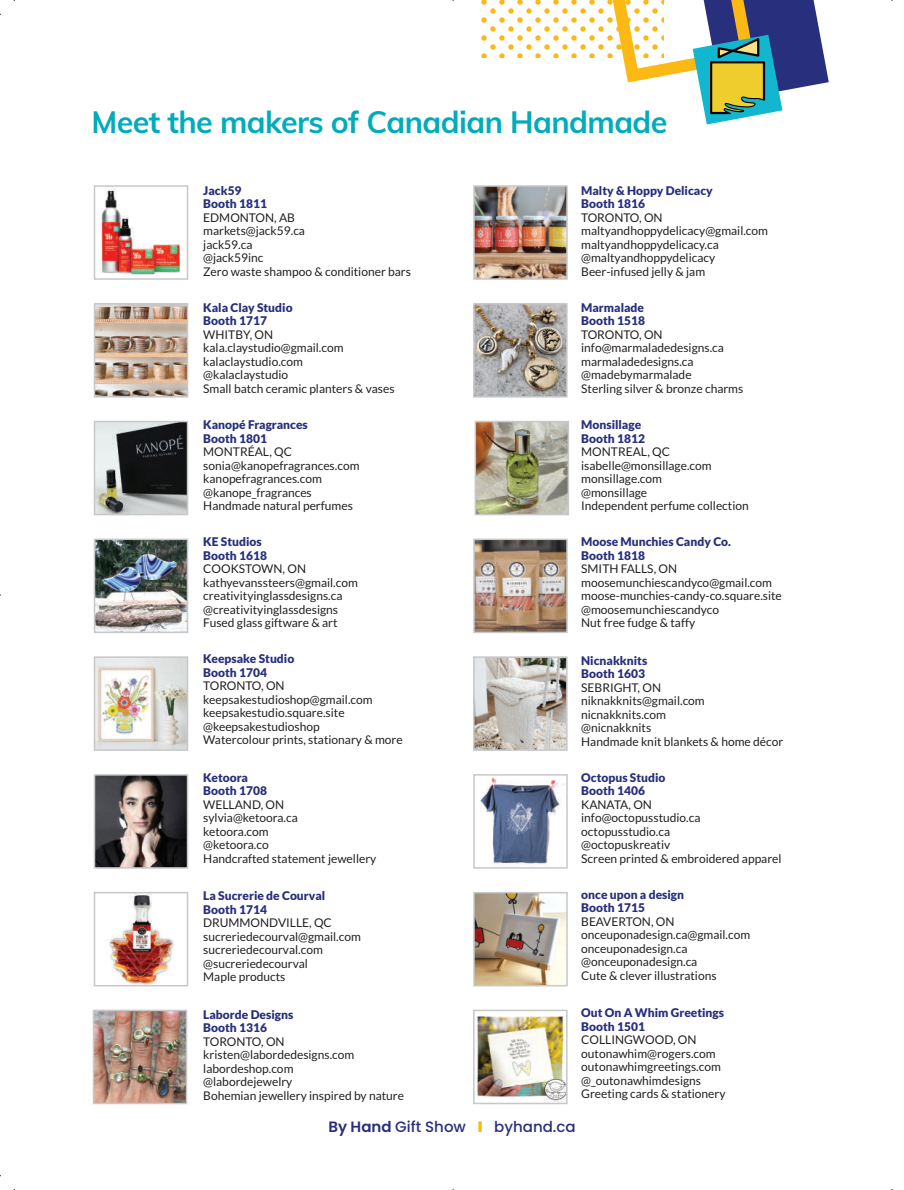
<style>
.page{position:relative;width:904px;height:1190px;background:#fff}
.page>*{position:absolute;margin:0;border:0;box-sizing:border-box;transform-origin:0 0}
.t1{font:700 30.45px "Muli";letter-spacing:-.02em;color:#00acbb}
.t2{font:500 15px "Poppins";color:#282f7c}
.t3{font:12px/13.5px "Lato";color:#231f20}
.t4{font:900 12px/13.5px "Lato";color:#282f7c}
.s1{font-weight:600}
.s2{font-weight:900;color:#fcb814}
</style>
<div class="page">
<img style="left:97px;top:306px;width:88px;height:88px">
<div style="left:94px;top:303px;width:94px;height:94px;border:2px solid #c7c8ca"></div>
<img style="left:97px;top:424px;width:88px;height:88px">
<div style="left:94px;top:421px;width:94px;height:94px;border:2px solid #c7c8ca"></div>
<img style="left:476px;top:188px;width:89px;height:89px">
<div style="left:473px;top:185px;width:95px;height:95px;border:2px solid #c7c8ca"></div>
<img style="left:100px;top:188px;width:81px;height:88px">
<div style="left:94px;top:185px;width:94px;height:95px;border:2px solid #c7c8ca"></div>
<img style="left:97px;top:541px;width:88px;height:89px">
<div style="left:94px;top:538px;width:94px;height:95px;border:2px solid #c7c8ca"></div>
<img style="left:476px;top:306px;width:88px;height:88px">
<div style="left:473px;top:303px;width:94px;height:94px;border:2px solid #c7c8ca"></div>
<img style="left:97px;top:659px;width:88px;height:89px">
<div style="left:94px;top:656px;width:94px;height:95px;border:2px solid #c7c8ca"></div>
<img style="left:477px;top:424px;width:89px;height:88px">
<div style="left:474px;top:421px;width:95px;height:94px;border:2px solid #c7c8ca"></div>
<img style="left:97px;top:777px;width:88px;height:88px">
<div style="left:94px;top:774px;width:94px;height:94px;border:2px solid #c7c8ca"></div>
<img style="left:476px;top:541px;width:89px;height:89px">
<div style="left:473px;top:538px;width:95px;height:95px;border:2px solid #c7c8ca"></div>
<img style="left:109px;top:895px;width:66px;height:88px">
<div style="left:94px;top:892px;width:94px;height:94px;border:2px solid #c7c8ca"></div>
<img style="left:476px;top:659px;width:88px;height:89px">
<div style="left:473px;top:656px;width:94px;height:95px;border:2px solid #c7c8ca"></div>
<img style="left:96px;top:1012px;width:88px;height:89px">
<div style="left:93px;top:1009px;width:94px;height:95px;border:2px solid #c7c8ca"></div>
<img style="left:480px;top:777px;width:85px;height:88px">
<div style="left:473px;top:774px;width:95px;height:94px;border:2px solid #c7c8ca"></div>
<img style="left:476px;top:895px;width:89px;height:88px">
<div style="left:473px;top:892px;width:95px;height:94px;border:2px solid #c7c8ca"></div>
<img style="left:476px;top:1016px;width:88px;height:85px">
<div style="left:473px;top:1009px;width:94px;height:95px;border:2px solid #c7c8ca"></div>
<svg style="left:481px;top:1px;width:114px;height:57px"></svg>
<svg style="left:598px;top:1px;width:231px;height:123px"></svg>
<hr style="left:432px;top:0;width:42px;height:1px;background:#000">
<hr style="left:432px;top:1189px;width:42px;height:1px;background:#000">
<hr style="left:0;top:574px;width:1px;height:42px;background:#000">
<h1 class="t1" style="left:92px;top:100px;width:577px">Meet the makers of Canadian Handmade</h1>
<p class="t4" style="left:203px;top:184px;width:65px">Jack59<br>Booth 1811</p>
<p class="t3" style="left:203px;top:211px;width:209px">EDMONTON, AB<br>markets@jack59.ca<br>jack59.ca<br>@jack59inc<br>Zero waste shampoo &amp; conditioner bars</p>
<p class="t4" style="left:203px;top:301px;width:91px">Kala Clay Studio<br>Booth 1717</p>
<p class="t3" style="left:203px;top:328px;width:193px">WHITBY, ON kala.claystudio@gmail.com kalaclaystudio.com<br>@kalaclaystudio<br>Small batch ceramic planters &amp; vases</p>
<p class="t4" style="left:203px;top:418px;width:106px">Kanopé Fragrances<br>Booth 1801</p>
<p class="t3" style="left:203px;top:445px;width:158px">MONTRÉAL, QC sonia@kanopefragrances.com kanopefragrances.com @kanope_fragrances<br>Handmade natural perfumes</p>
<p class="t4" style="left:203px;top:535px;width:65px">KE Studios<br>Booth 1618</p>
<p class="t3" style="left:203px;top:562px;width:156px">COOKSTOWN, ON kathyevanssteers@gmail.com creativityinglassdesigns.ca @creativityinglassdesigns<br>Fused glass giftware &amp; art</p>
<p class="t4" style="left:203px;top:652px;width:93px">Keepsake Studio<br>Booth 1704</p>
<p class="t3" style="left:203px;top:679px;width:201px">TORONTO, ON keepsakestudioshop@gmail.com keepsakestudio.square.site @keepsakestudioshop<br>Watercolour prints, stationary &amp; more</p>
<p class="t4" style="left:203px;top:770px;width:65px">Ketoora<br>Booth 1708</p>
<p class="t3" style="left:203px;top:797px;width:175px">WELLAND, ON sylvia@ketoora.ca<br>ketoora.com<br>@ketoora.co<br>Handcrafted statement jewellery</p>
<p class="t4" style="left:203px;top:889px;width:124px">La Sucrerie de Courval<br>Booth 1714</p>
<p class="t3" style="left:203px;top:916px;width:159px">DRUMMONDVILLE, QC sucreriedecourval@gmail.com sucreriedecourval.com @sucreriedecourval<br>Maple products</p>
<p class="t4" style="left:203px;top:1007px;width:92px">Laborde Designs<br>Booth 1316</p>
<p class="t3" style="left:203px;top:1034px;width:202px">TORONTO, ON kristen@labordedesigns.com labordeshop.com<br>@labordejewelry<br>Bohemian jewellery inspired by nature</p>
<p class="t4" style="left:581px;top:184px;width:133px">Malty &amp; Hoppy Delicacy<br>Booth 1816</p>
<p class="t3" style="left:581px;top:211px;width:188px">TORONTO, ON maltyandhoppydelicacy@gmail.com maltyandhoppydelicacy.ca @maltyandhoppydelicacy<br>Beer-infused jelly &amp; jam</p>
<p class="t4" style="left:581px;top:301px;width:65px">Marmalade<br>Booth 1518</p>
<p class="t3" style="left:581px;top:328px;width:164px">TORONTO, ON info@marmaladedesigns.ca marmaladedesigns.ca @madebymarmalade<br>Sterling silver &amp; bronze charms</p>
<p class="t4" style="left:581px;top:418px;width:65px">Monsillage<br>Booth 1812</p>
<p class="t3" style="left:581px;top:445px;width:169px">MONTREAL, QC isabelle@monsillage.com monsillage.com<br>@monsillage<br>Independent perfume collection</p>
<p class="t4" style="left:581px;top:535px;width:151px">Moose Munchies Candy Co.<br>Booth 1818</p>
<p class="t3" style="left:581px;top:562px;width:202px">SMITH FALLS, ON moosemunchiescandyco@gmail.com moose-munchies-candy-co.square.site @moosemunchiescandyco<br>Nut free fudge &amp; taffy</p>
<p class="t4" style="left:581px;top:653px;width:68px">Nicnakknits<br>Booth 1603</p>
<p class="t3" style="left:581px;top:680px;width:204px">SEBRIGHT, ON niknakknits@gmail.com nicnakknits.com<br>@nicnakknits<br>Handmade knit blankets &amp; home décor</p>
<p class="t4" style="left:581px;top:770px;width:86px">Octopus Studio<br>Booth 1406</p>
<p class="t3" style="left:581px;top:797px;width:202px">KANATA, ON<br>info@octopusstudio.ca octopusstudio.ca<br>@octopuskreativ<br>Screen printed &amp; embroidered apparel</p>
<p class="t4" style="left:581px;top:887px;width:104px">once upon a design<br>Booth 1715</p>
<p class="t3" style="left:581px;top:914px;width:171px">BEAVERTON, ON onceuponadesign.ca@gmail.com onceuponadesign.ca @onceuponadesign.ca<br>Cute &amp; clever illustrations</p>
<p class="t4" style="left:581px;top:1006px;width:144px">Out On A Whim Greetings<br>Booth 1501</p>
<p class="t3" style="left:581px;top:1033px;width:146px">COLLINGWOOD, ON outonawhim@rogers.com outonawhimgreetings.com @_outonawhimdesigns<br>Greeting cards &amp; stationery</p>
<p class="t2" style="left:328px;top:1121px;width:249px"><span class="s1">By Hand</span> Gift Show <span class="s2">I</span> byhand.ca</p>
</div>
